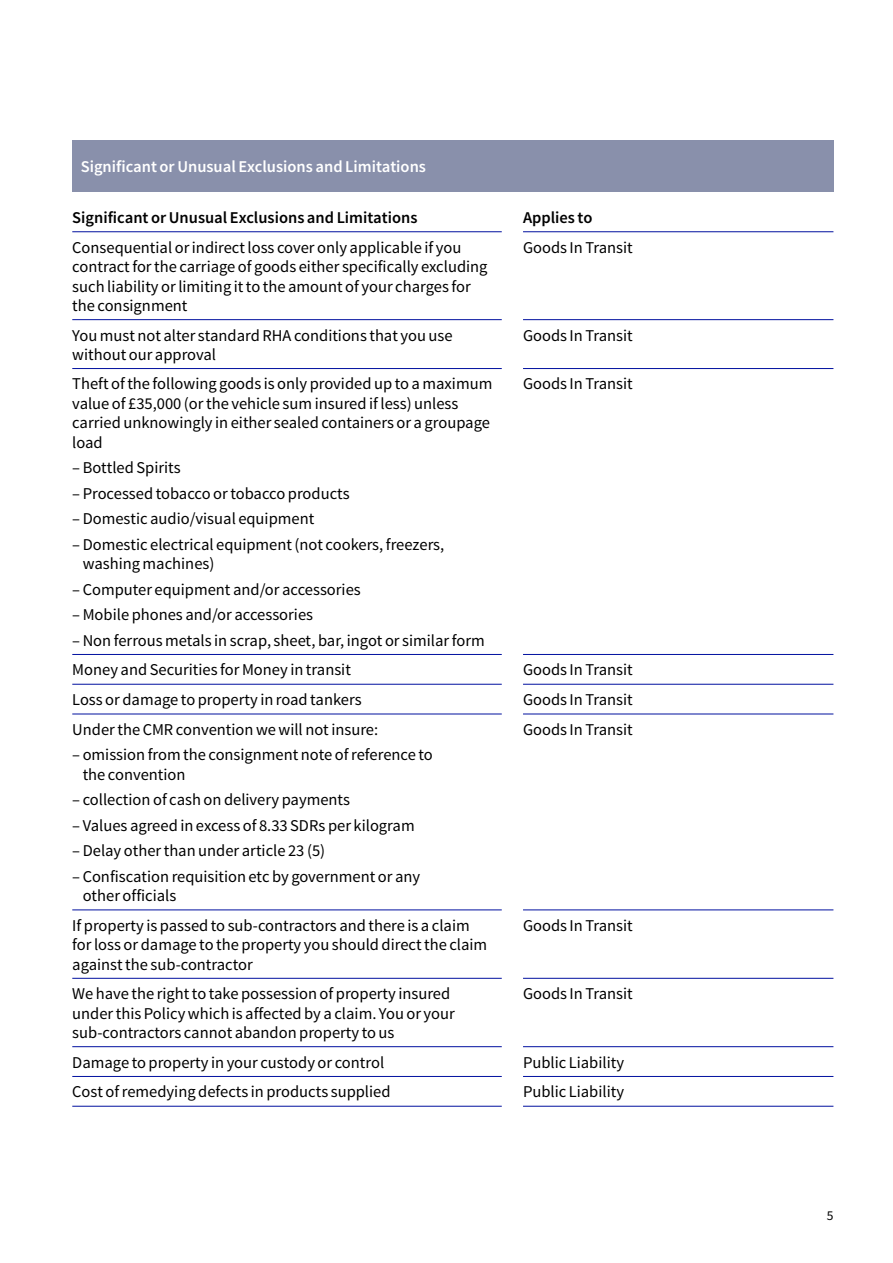
<style>
.page{position:relative;width:893px;height:1263px;background:#fff}
.page>*{position:absolute;margin:0;border:0;box-sizing:border-box;transform-origin:0 0}
.t1{font:16.5px/19.5px "Source Sans Pro";color:#000}
.t2{font:600 16.5px "Source Sans Pro";color:#000}
.t3{font:600 16.5px "Source Sans Pro";color:#fff}
.t4{font:13.5px "Source Sans Pro";color:#000}
</style>
<div class="page">
<div style="left:72px;top:140px;width:761px;height:51px;background:#8990ab"></div>
<hr style="left:72px;top:231px;width:430px;height:1px;background:#00109f">
<hr style="left:523px;top:231px;width:310px;height:1px;background:#00109f">
<hr style="left:72px;top:319px;width:430px;height:1px;background:#00109f">
<hr style="left:523px;top:319px;width:310px;height:1px;background:#00109f">
<hr style="left:72px;top:368px;width:430px;height:1px;background:#00109f">
<hr style="left:523px;top:368px;width:310px;height:1px;background:#00109f">
<hr style="left:72px;top:654px;width:430px;height:1px;background:#00109f">
<hr style="left:523px;top:654px;width:310px;height:1px;background:#00109f">
<hr style="left:72px;top:684px;width:430px;height:1px;background:#00109f">
<hr style="left:523px;top:684px;width:310px;height:1px;background:#00109f">
<hr style="left:72px;top:714px;width:430px;height:1px;background:#00109f">
<hr style="left:523px;top:714px;width:310px;height:1px;background:#00109f">
<hr style="left:72px;top:909px;width:430px;height:1px;background:#00109f">
<hr style="left:523px;top:909px;width:310px;height:1px;background:#00109f">
<hr style="left:72px;top:978px;width:430px;height:1px;background:#00109f">
<hr style="left:523px;top:978px;width:310px;height:1px;background:#00109f">
<hr style="left:72px;top:1046px;width:430px;height:1px;background:#00109f">
<hr style="left:523px;top:1046px;width:310px;height:1px;background:#00109f">
<hr style="left:72px;top:1076px;width:430px;height:1px;background:#00109f">
<hr style="left:523px;top:1076px;width:310px;height:1px;background:#00109f">
<hr style="left:72px;top:1106px;width:430px;height:1px;background:#00109f">
<hr style="left:523px;top:1106px;width:310px;height:1px;background:#00109f">
<p class="t3" style="left:81px;top:156px;width:347px">Significant or Unusual Exclusions and Limitations</p>
<p class="t2" style="left:72px;top:207px;width:347px">Significant or Unusual Exclusions and Limitations</p>
<p class="t2" style="left:523px;top:207px;width:71px">Applies to</p>
<p class="t1" style="left:72px;top:238px;width:417px">Consequential or indirect loss cover only applicable if you contract for the carriage of goods either specifically excluding such liability or limiting it to the amount of your charges for the consignment</p>
<p class="t1" style="left:523px;top:238px;width:111px">Goods In Transit</p>
<p class="t1" style="left:72px;top:326px;width:382px">You must not alter standard RHA conditions that you use without our approval</p>
<p class="t1" style="left:523px;top:326px;width:111px">Goods In Transit</p>
<p class="t1" style="left:72px;top:374px;width:422px">Theft of the following goods is only provided up to a maximum value of £35,000 (or the vehicle sum insured if less) unless carried unknowingly in either sealed containers or a groupage load</p>
<p class="t1" style="left:72px;top:458px;width:110px">– Bottled Spirits</p>
<p class="t1" style="left:72px;top:484px;width:279px">– Processed tobacco or tobacco products</p>
<p class="t1" style="left:72px;top:509px;width:243px">– Domestic audio/visual equipment</p>
<p class="t1" style="left:83px;top:535px;width:363px;text-indent:-10px">– Domestic electrical equipment (not cookers, freezers, washing machines)</p>
<p class="t1" style="left:72px;top:580px;width:290px">– Computer equipment and/or accessories</p>
<p class="t1" style="left:72px;top:605px;width:242px">– Mobile phones and/or accessories</p>
<p class="t1" style="left:72px;top:631px;width:414px">– Non ferrous metals in scrap, sheet, bar, ingot or similar form</p>
<p class="t1" style="left:523px;top:374px;width:111px">Goods In Transit</p>
<p class="t1" style="left:72px;top:660px;width:280px">Money and Securities for Money in transit</p>
<p class="t1" style="left:523px;top:660px;width:111px">Goods In Transit</p>
<p class="t1" style="left:72px;top:690px;width:291px">Loss or damage to property in road tankers</p>
<p class="t1" style="left:523px;top:690px;width:111px">Goods In Transit</p>
<p class="t1" style="left:72px;top:720px;width:307px">Under the CMR convention we will not insure:</p>
<p class="t1" style="left:83px;top:745px;width:352px;text-indent:-10px">– omission from the consignment note of reference to the convention</p>
<p class="t1" style="left:72px;top:790px;width:279px">– collection of cash on delivery payments</p>
<p class="t1" style="left:72px;top:816px;width:344px">– Values agreed in excess of 8.33 SDRs per kilogram</p>
<p class="t1" style="left:72px;top:841px;width:254px">– Delay other than under article 23 (5)</p>
<p class="t1" style="left:83px;top:867px;width:339px;text-indent:-10px">– Confiscation requisition etc by government or any other officials</p>
<p class="t1" style="left:523px;top:720px;width:111px">Goods In Transit</p>
<p class="t1" style="left:72px;top:916px;width:417px">If property is passed to sub-contractors and there is a claim for loss or damage to the property you should direct the claim against the sub-contractor</p>
<p class="t1" style="left:523px;top:916px;width:111px">Goods In Transit</p>
<p class="t1" style="left:72px;top:984px;width:384px">We have the right to take possession of property insured under this Policy which is affected by a claim. You or your sub-contractors cannot abandon property to us</p>
<p class="t1" style="left:523px;top:984px;width:111px">Goods In Transit</p>
<p class="t1" style="left:72px;top:1052px;width:313px">Damage to property in your custody or control</p>
<p class="t1" style="left:523px;top:1052px;width:103px">Public Liability</p>
<p class="t1" style="left:72px;top:1082px;width:320px">Cost of remedying defects in products supplied</p>
<p class="t1" style="left:523px;top:1082px;width:103px">Public Liability</p>
<p class="t4" style="left:827px;top:1207px;width:8px">5</p>
</div>
